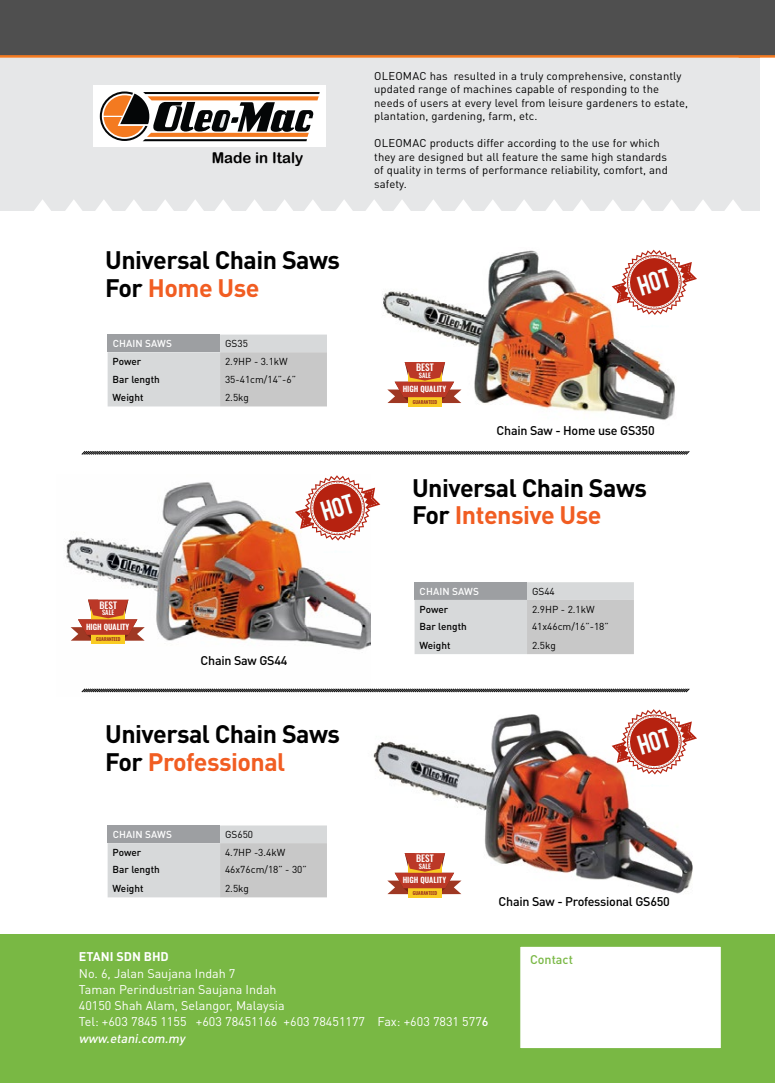
<style>
.page{position:relative;width:775px;height:1083px;background:#fff}
.page>*{position:absolute;margin:0;border:0;box-sizing:border-box;transform-origin:0 0}
.t1{font:700 25px/27.5px "DIN Pro";letter-spacing:-.02em;color:#000}
.t2{font:15px "Arial Rounded MT Bold";color:#000}
.t3{font:12.5px/16.2px "DIN Pro";color:#fff}
.t4{font:500 12.5px "DIN Pro";letter-spacing:-.02em;color:#000}
.t5{font:700 12.5px "DIN Pro";color:#fff}
.t6{font:500 12.5px "DIN Pro";color:#7ab845}
.t7{font:11.25px/13.5px "DIN Pro";letter-spacing:.01em;color:#000}
.t8{font:10px "DIN Pro";color:#000}
.t9{font:500 10px "DIN Pro";color:#000}
.t10{font:500 10px "DIN Pro";letter-spacing:.01em;color:#fff}
.t11{font:500 9.25px "Oswald";color:#fff}
.t12{font:600 7.62px "Oswald";color:#fff}
.t13{font:500 6.62px "Oswald";color:#fff}
.t14{font:500 4.75px "Oswald";color:#93251f}
.s1{color:#f15d22}
.s2{font-weight:500}
.s3{font-weight:500;font-style:italic}
</style>
<div class="page">
<img style="left:373px;top:714px;width:324px;height:184px">
<div style="left:0;top:0;width:758px;height:210px;background:#e6e7e8"></div>
<svg style="left:33px;top:199px;width:20px;height:12px"></svg>
<svg style="left:124px;top:200px;width:20px;height:11px"></svg>
<svg style="left:213px;top:200px;width:20px;height:11px"></svg>
<svg style="left:303px;top:200px;width:19px;height:11px"></svg>
<svg style="left:392px;top:200px;width:19px;height:11px"></svg>
<svg style="left:483px;top:200px;width:19px;height:11px"></svg>
<svg style="left:571px;top:200px;width:20px;height:11px"></svg>
<svg style="left:661px;top:200px;width:20px;height:11px"></svg>
<svg style="left:64px;top:200px;width:20px;height:11px"></svg>
<svg style="left:155px;top:200px;width:20px;height:11px"></svg>
<svg style="left:244px;top:199px;width:20px;height:12px"></svg>
<svg style="left:334px;top:200px;width:20px;height:11px"></svg>
<svg style="left:423px;top:200px;width:20px;height:11px"></svg>
<svg style="left:513px;top:200px;width:20px;height:11px"></svg>
<svg style="left:602px;top:200px;width:20px;height:11px"></svg>
<svg style="left:692px;top:200px;width:20px;height:11px"></svg>
<svg style="left:94px;top:200px;width:20px;height:11px"></svg>
<svg style="left:185px;top:200px;width:20px;height:11px"></svg>
<svg style="left:274px;top:199px;width:20px;height:12px"></svg>
<svg style="left:364px;top:200px;width:20px;height:11px"></svg>
<svg style="left:453px;top:199px;width:20px;height:12px"></svg>
<svg style="left:543px;top:200px;width:20px;height:11px"></svg>
<svg style="left:632px;top:200px;width:20px;height:11px"></svg>
<svg style="left:722px;top:200px;width:20px;height:11px"></svg>
<img style="left:382px;top:249px;width:293px;height:171px">
<svg style="left:639px;top:324px;width:29px;height:4px"></svg>
<svg style="left:639px;top:784px;width:29px;height:3px"></svg>
<div style="left:408px;top:367px;width:33px;height:39px;background:#f9cb23"></div>
<svg style="left:387px;top:362px;width:74px;height:41px"></svg>
<img style="left:66px;top:482px;width:304px;height:168px">
<svg style="left:323px;top:550px;width:29px;height:3px"></svg>
<div style="left:91px;top:604px;width:34px;height:40px;background:#f9cb23"></div>
<svg style="left:70px;top:599px;width:75px;height:42px"></svg>
<div style="left:408px;top:857px;width:33px;height:40px;background:#f9cb23"></div>
<svg style="left:387px;top:853px;width:74px;height:41px"></svg>
<svg style="left:108px;top:334px;width:219px;height:72px;background:#cacbcc"></svg>
<svg style="left:414px;top:582px;width:219px;height:72px;background:#cacbcc"></svg>
<svg style="left:108px;top:825px;width:219px;height:72px;background:#cacbcc"></svg>
<svg style="left:81px;top:451px;width:608px;height:4px;background:#646464"></svg>
<svg style="left:81px;top:688px;width:608px;height:5px;background:#828282"></svg>
<div style="left:738px;top:0;width:36px;height:56px;background:#4f4f4f"></div>
<hr style="left:738px;top:55px;width:36px;height:3px;background:#f47a20">
<div style="left:0;top:0;width:759px;height:56px;background:#4f4f4f"></div>
<hr style="left:0;top:55px;width:759px;height:3px;background:#f47a20">
<div style="left:0;top:934px;width:774px;height:148px;background:#79b844"></div>
<div style="left:518px;top:945px;width:203px;height:104px;background:#fff;border:1px solid #7ab845"></div>
<div style="left:93px;top:85px;width:232px;height:61px;background:#fff"></div>
<svg style="left:100px;top:91px;width:219px;height:50px"></svg>
<svg style="left:611px;top:250px;width:85px;height:65px"></svg>
<svg style="left:611px;top:709px;width:85px;height:65px"></svg>
<svg style="left:295px;top:475px;width:85px;height:65px"></svg>
<h2 class="t2" style="left:212px;top:149px;width:93px">Made in Italy</h2>
<h1 class="t1" style="left:105px;top:245px;width:236px">Universal Chain Saws<br>For <span class="s1">Home Use</span></h1>
<p class="t10" style="left:113px;top:337px;width:61px">CHAIN SAWS</p>
<p class="t8" style="left:225px;top:337px;width:24px">GS35</p>
<p class="t9" style="left:113px;top:354px;width:30px">Power</p>
<p class="t8" style="left:225px;top:354px;width:64px">2.9HP - 3.1kW</p>
<p class="t9" style="left:113px;top:372px;width:49px">Bar length</p>
<p class="t8" style="left:225px;top:372px;width:72px">35-41cm/14”-6”</p>
<p class="t9" style="left:113px;top:391px;width:32px">Weight</p>
<p class="t8" style="left:225px;top:391px;width:25px">2.5kg</p>
<p class="t11" style="left:99px;top:598px;width:19px">BEST</p>
<p class="t13" style="left:102px;top:607px;width:14px">SALE</p>
<p class="t12" style="left:86px;top:621px;width:45px">HIGH QUALITY</p>
<p class="t14" style="left:96px;top:636px;width:26px">GUARANTEED</p>
<p class="t4" style="left:200px;top:652px;width:88px">Chain Saw GS44</p>
<h1 class="t1" style="left:105px;top:719px;width:236px">Universal Chain Saws<br>For <span class="s1">Professional</span></h1>
<p class="t10" style="left:113px;top:827px;width:61px">CHAIN SAWS</p>
<p class="t8" style="left:225px;top:827px;width:30px">GS650</p>
<p class="t9" style="left:113px;top:845px;width:30px">Power</p>
<p class="t8" style="left:225px;top:845px;width:62px">4.7HP -3.4kW</p>
<p class="t9" style="left:113px;top:863px;width:49px">Bar length</p>
<p class="t8" style="left:225px;top:863px;width:83px">46x76cm/18” - 30”</p>
<p class="t9" style="left:113px;top:881px;width:32px">Weight</p>
<p class="t8" style="left:225px;top:881px;width:25px">2.5kg</p>
<p class="t7" style="left:374px;top:69px;width:315px">OLEOMAC has resulted in a truly comprehensive, constantly updated range of machines capable of responding to the needs of users at every level from leisure gardeners to estate, plantation, gardening, farm, etc.</p>
<p class="t7" style="left:374px;top:136px;width:295px">OLEOMAC products differ according to the use for which they are designed but all feature the same high standards of quality in terms of performance reliability, comfort, and safety.</p>
<p class="t11" style="left:416px;top:361px;width:19px">BEST</p>
<p class="t13" style="left:418px;top:370px;width:14px">SALE</p>
<p class="t12" style="left:402px;top:383px;width:45px">HIGH QUALITY</p>
<p class="t14" style="left:412px;top:398px;width:26px">GUARANTEED</p>
<p class="t4" style="left:496px;top:422px;width:159px">Chain Saw - Home use GS350</p>
<h1 class="t1" style="left:412px;top:473px;width:236px">Universal Chain Saws<br>For <span class="s1">Intensive Use</span></h1>
<p class="t10" style="left:419px;top:584px;width:61px">CHAIN SAWS</p>
<p class="t8" style="left:531px;top:584px;width:24px">GS44</p>
<p class="t9" style="left:419px;top:602px;width:30px">Power</p>
<p class="t8" style="left:531px;top:602px;width:64px">2.9HP - 2.1kW</p>
<p class="t9" style="left:419px;top:619px;width:49px">Bar length</p>
<p class="t8" style="left:531px;top:619px;width:78px">41x46cm/16”-18”</p>
<p class="t9" style="left:419px;top:638px;width:32px">Weight</p>
<p class="t8" style="left:531px;top:638px;width:25px">2.5kg</p>
<p class="t11" style="left:416px;top:851px;width:19px">BEST</p>
<p class="t13" style="left:418px;top:861px;width:14px">SALE</p>
<p class="t12" style="left:402px;top:874px;width:45px">HIGH QUALITY</p>
<p class="t14" style="left:412px;top:889px;width:26px">GUARANTEED</p>
<p class="t4" style="left:498px;top:892px;width:173px">Chain Saw - Professional GS650</p>
<p class="t5" style="left:79px;top:948px;width:91px">ETANI SDN BHD</p>
<p class="t3" style="left:79px;top:964px;width:411px">No. 6, Jalan Saujana Indah 7<br>Taman Perindustrian Saujana Indah<br>40150 Shah Alam, Selangor, Malaysia<br>Tel: +603 7845 1155 +603 78451166 +603 78451177 Fax: +603 7831 577<span class="s2">6 </span><span class="s3">www.etani.com.my</span></p>
<p class="t6" style="left:529px;top:950px;width:44px">Contact</p>
</div>
